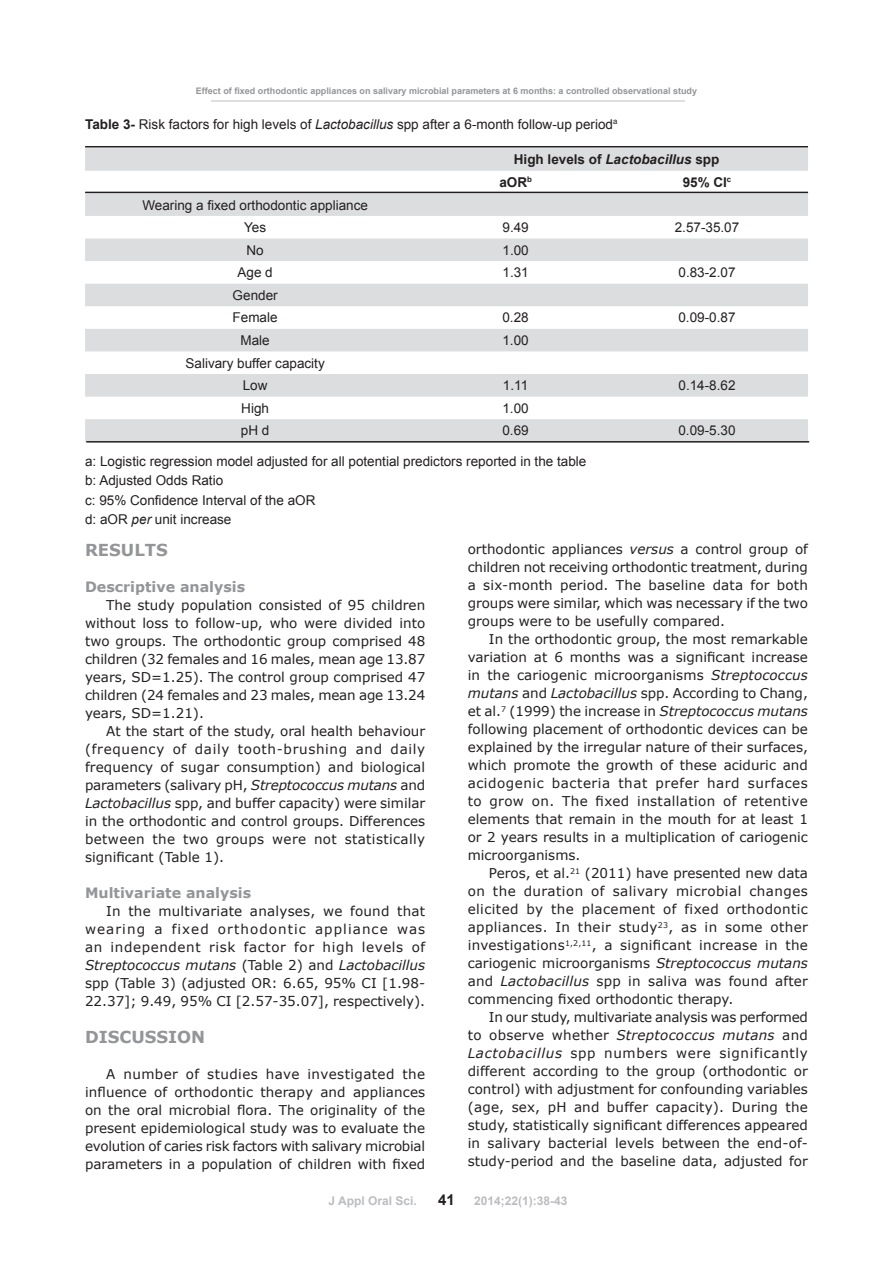
<style>
.page{position:relative;width:893px;height:1263px;background:#fff}
.page>*{position:absolute;margin:0;border:0;box-sizing:border-box;transform-origin:0 0}
.t1{font:700 16.5px "Verdana";color:#939598}
.t2{font:700 15px "Arial";color:#231f20}
.t3{font:700 14.25px "Verdana";color:#939598}
.t4{font:13.5px/18px "Verdana";color:#231f20;text-align:justify}
.t5{font:13.5px/22.6px "Arial";color:#231f20;text-align:center}
.t6{font:700 13.5px/22.6px "Arial";color:#231f20}
.t7{font:700 12px "Arial";color:#bcbdc0}
.t8{font:700 9px "Arial";color:#939598}
.s1{font-weight:700}
.s2{font-style:italic}
</style>
<div class="page">
<hr style="left:211px;top:100px;width:473px;height:1px;background:#dcdddf">
<svg style="left:85px;top:148px;width:723px;height:294px;fill:#dcdddf"></svg>
<hr style="left:85px;top:146px;width:723px;height:2px;background:#231f20">
<hr style="left:85px;top:192px;width:723px;height:1px;background:#231f20">
<hr style="left:86px;top:441px;width:723px;height:2px;background:#231f20">
<p class="t8" style="left:196px;top:85px;width:503px">Effect of fixed orthodontic appliances on salivary microbial parameters at 6 months: a controlled observational study</p>
<p class="t5" style="left:85px;top:113px;width:534px"><span class="s1">Table 3-</span> Risk factors for high levels of <span class="s2">Lactobacillus</span> spp after a 6-month follow-up period<sup>a</sup></p>
<p class="t5" style="left:142px;top:194px;width:227px">Wearing a fixed orthodontic appliance<br>Yes</p>
<p class="t6" style="left:499px;top:149px;width:222px;text-indent:15px">High levels of <span class="s2">Lactobacillus</span> spp aOR<sup>b</sup></p>
<p class="t6" style="left:683px;top:171px;width:50px">95% CI<sup>c</sup></p>
<p class="t5" style="left:502px;top:216px;width:28px">9.49</p>
<p class="t5" style="left:675px;top:216px;width:66px">2.57-35.07</p>
<p class="t5" style="left:247px;top:239px;width:19px">No</p>
<p class="t5" style="left:502px;top:239px;width:28px">1.00</p>
<p class="t5" style="left:238px;top:261px;width:37px">Age d</p>
<p class="t5" style="left:502px;top:261px;width:28px">1.31</p>
<p class="t5" style="left:678px;top:261px;width:59px">0.83-2.07</p>
<p class="t5" style="left:233px;top:284px;width:47px;text-align:left">Gender<br>Female</p>
<p class="t5" style="left:502px;top:307px;width:28px">0.28</p>
<p class="t5" style="left:678px;top:307px;width:59px">0.09-0.87</p>
<p class="t5" style="left:241px;top:329px;width:31px">Male</p>
<p class="t5" style="left:502px;top:329px;width:28px">1.00</p>
<p class="t5" style="left:185px;top:352px;width:141px">Salivary buffer capacity<br>Low</p>
<p class="t5" style="left:503px;top:374px;width:27px">1.11</p>
<p class="t5" style="left:678px;top:374px;width:59px">0.14-8.62</p>
<p class="t5" style="left:241px;top:397px;width:29px">High</p>
<p class="t5" style="left:502px;top:397px;width:28px">1.00</p>
<p class="t5" style="left:241px;top:419px;width:30px">pH d</p>
<p class="t5" style="left:502px;top:419px;width:28px">0.69</p>
<p class="t5" style="left:678px;top:419px;width:59px">0.09-5.30</p>
<p class="t5" style="left:85px;top:451px;width:503px;line-height:19.5px;text-align:left">a: Logistic regression model adjusted for all potential predictors reported in the table b: Adjusted Odds Ratio<br>c: 95% Confidence Interval of the aOR<br>d: aOR <span class="s2">per</span> unit increase</p>
<p class="t1" style="left:85px;top:540px;width:84px">RESULTS</p>
<p class="t3" style="left:85px;top:578px;width:162px">Descriptive analysis</p>
<p class="t4" style="left:85px;top:596px;width:342px;text-indent:21px">The study population consisted of 95 children without loss to follow-up, who were divided into two groups. The orthodontic group comprised 48 children (32 females and 16 males, mean age 13.87 years, SD=1.25). The control group comprised 47 children (24 females and 23 males, mean age 13.24 years, SD=1.21).</p>
<p class="t4" style="left:85px;top:722px;width:342px;text-indent:21px">At the start of the study, oral health behaviour (frequency of daily tooth-brushing and daily frequency of sugar consumption) and biological parameters (salivary pH, <span class="s2">Streptococcus mutans</span> and <span class="s2">Lactobacillus</span> spp, and buffer capacity) were similar in the orthodontic and control groups. Differences between the two groups were not statistically significant (Table 1).</p>
<p class="t3" style="left:85px;top:884px;width:168px">Multivariate analysis</p>
<p class="t4" style="left:85px;top:902px;width:342px;text-indent:21px">In the multivariate analyses, we found that wearing a fixed orthodontic appliance was an independent risk factor for high levels of <span class="s2">Streptococcus mutans</span> (Table 2) and <span class="s2">Lactobacillus </span>spp (Table 3) (adjusted OR: 6.65, 95% CI [1.98- 22.37]; 9.49, 95% CI [2.57-35.07], respectively).</p>
<p class="t1" style="left:85px;top:1026px;width:122px">DISCUSSION</p>
<p class="t4" style="left:85px;top:1064px;width:342px;text-indent:21px">A number of studies have investigated the influence of orthodontic therapy and appliances on the oral microbial flora. The originality of the present epidemiological study was to evaluate the evolution of caries risk factors with salivary microbial parameters in a population of children with fixed</p>
<p class="t7" style="left:328px;top:1193px;width:90px">J Appl Oral Sci.</p>
<p class="t2" style="left:438px;top:1190px;width:18px">41</p>
<p class="t4" style="left:468px;top:540px;width:342px">orthodontic appliances <span class="s2">versus</span> a control group of children not receiving orthodontic treatment, during a six-month period. The baseline data for both groups were similar, which was necessary if the two groups were to be usefully compared.</p>
<p class="t4" style="left:468px;top:630px;width:342px;text-indent:21px">In the orthodontic group, the most remarkable variation at 6 months was a significant increase in the cariogenic microorganisms <span class="s2">Streptococcus mutans</span> and <span class="s2">Lactobacillus</span> spp. According to Chang, et al.<sup>7</sup> (1999) the increase in <span class="s2">Streptococcus mutans </span>following placement of orthodontic devices can be explained by the irregular nature of their surfaces, which promote the growth of these aciduric and acidogenic bacteria that prefer hard surfaces to grow on. The fixed installation of retentive elements that remain in the mouth for at least 1 or 2 years results in a multiplication of cariogenic microorganisms.</p>
<p class="t4" style="left:468px;top:864px;width:342px;text-indent:21px">Peros, et al.<sup>21</sup> (2011) have presented new data on the duration of salivary microbial changes elicited by the placement of fixed orthodontic appliances. In their study<sup>23</sup>, as in some other investigations<sup>1,2,11</sup>, a significant increase in the cariogenic microorganisms <span class="s2">Streptococcus mutans </span>and <span class="s2">Lactobacillus</span> spp in saliva was found after commencing fixed orthodontic therapy.</p>
<p class="t4" style="left:468px;top:1008px;width:342px;text-indent:21px">In our study, multivariate analysis was performed to observe whether <span class="s2">Streptococcus mutans</span> and <span class="s2">Lactobacillus</span> spp numbers were significantly different according to the group (orthodontic or control) with adjustment for confounding variables (age, sex, pH and buffer capacity). During the study, statistically significant differences appeared in salivary bacterial levels between the end-of&shy;study-period and the baseline data, adjusted for</p>
<p class="t7" style="left:474px;top:1193px;width:95px">2014;22(1):38-43</p>
</div>
